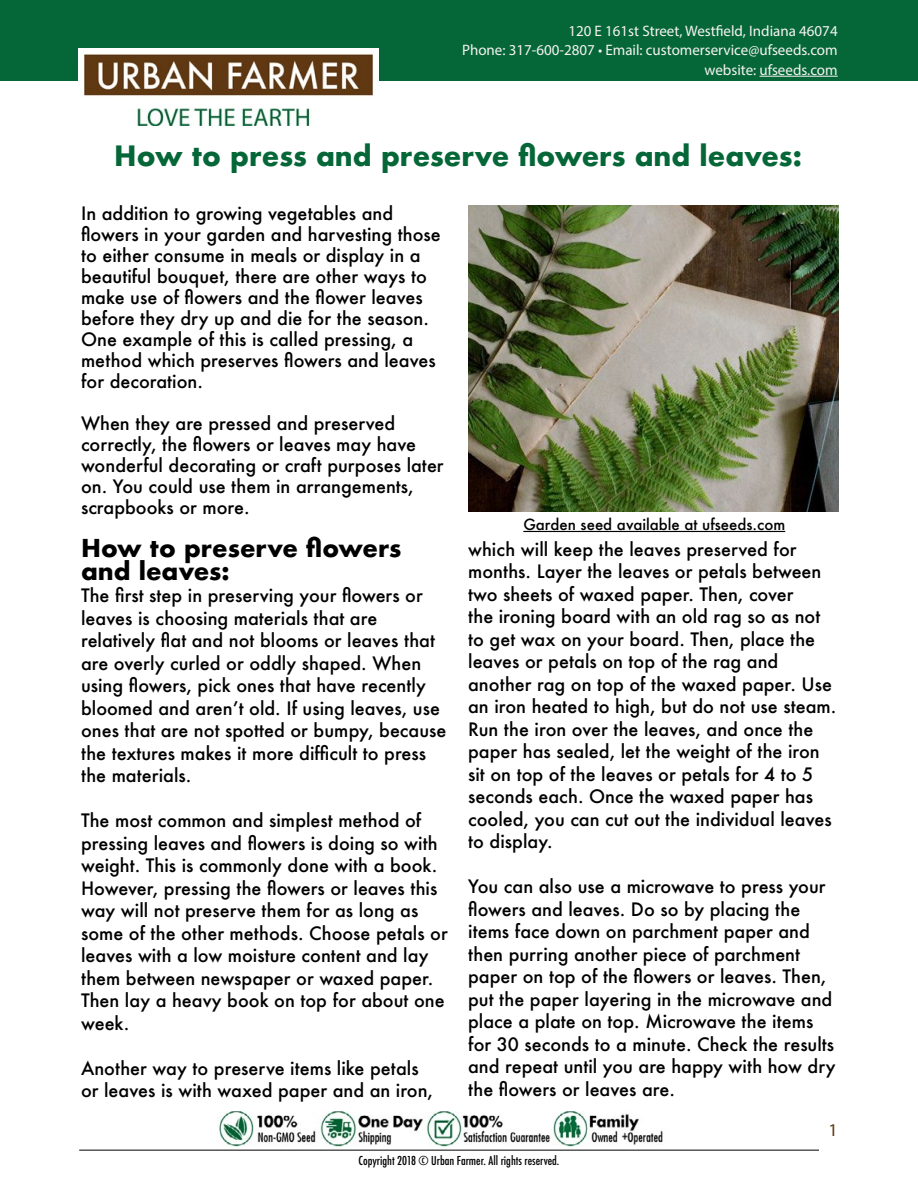
<style>
.page{position:relative;width:918px;height:1188px;background:#fff}
.page>*{position:absolute;margin:0;border:0;box-sizing:border-box;transform-origin:0 0}
.t1{font:700 27.3px "Futura";color:#056738}
.t2{font:700 24px/22.5px "Futura";color:#000}
.t3{font:500 18px/22.5px "Futura";color:#000}
.t4{font:18px "Myriad Pro";color:#603812}
.t5{font:15.15px/19.5px "Myriad Pro";color:#f5f3f1;text-align:right}
.t6{font:500 15px "Futura";color:#000}
.t7{font:500 condensed 12px "Futura";color:#000}
</style>
<div class="page">
<hr style="left:79px;top:1150px;width:740px;height:1px;background:#000">
<img style="left:468px;top:205px;width:371px;height:307px">
<div style="left:0;top:0;width:918px;height:81px;background:#056738"></div>
<hr style="left:760px;top:76px;width:78px;height:1px;background:#f5f3f1">
<img style="left:219px;top:1111px;width:444px;height:36px">
<hr style="left:523px;top:531px;width:262px;height:1px;background:#000">
<img style="left:79px;top:48px;width:300px;height:77px">
<p class="t5" style="left:462px;top:21px;width:377px">120 E 161st Street, Westfield, Indiana 46074<br>Phone: 317-600-2807 • Email: customerservice@ufseeds.com website: ufseeds.com</p>
<h1 class="t1" style="left:114px;top:136px;width:689px">How to press and preserve flowers and leaves:</h1>
<p class="t3" style="left:81px;top:202px;width:361px;line-height:21px">In addition to growing vegetables and flowers in your garden and harvesting those to either consume in meals or display in a beautiful bouquet, there are other ways to make use of flowers and the flower leaves before they dry up and die for the season.<br>One example of this is called pressing, a method which preserves flowers and leaves for decoration.</p>
<p class="t3" style="left:81px;top:412px;width:364px;line-height:21px">When they are pressed and preserved correctly, the flowers or leaves may have wonderful decorating or craft purposes later on. You could use them in arrangements, scrapbooks or more.</p>
<h2 class="t2" style="left:81px;top:537px;width:322px">How to preserve flowers and leaves:</h2>
<p class="t3" style="left:81px;top:584px;width:367px">The first step in preserving your flowers or leaves is choosing materials that are relatively flat and not blooms or leaves that are overly curled or oddly shaped. When using flowers, pick ones that have recently bloomed and aren’t old. If using leaves, use ones that are not spotted or bumpy, because the textures makes it more difficult to press the materials.</p>
<p class="t3" style="left:81px;top:809px;width:368px">The most common and simplest method of pressing leaves and flowers is doing so with weight. This is commonly done with a book.<br>However, pressing the flowers or leaves this way will not preserve them for as long as some of the other methods. Choose petals or leaves with a low moisture content and lay them between newspaper or waxed paper.<br>Then lay a heavy book on top for about one week.</p>
<p class="t3" style="left:81px;top:1057px;width:354px">Another way to preserve items like petals or leaves is with waxed paper and an iron,</p>
<p class="t6" style="left:523px;top:514px;width:263px">Garden seed available at ufseeds.com</p>
<p class="t3" style="left:468px;top:537px;width:370px">which will keep the leaves preserved for months. Layer the leaves or petals between two sheets of waxed paper. Then, cover<br>the ironing board with an old rag so as not to get wax on your board. Then, place the leaves or petals on top of the rag and another rag on top of the waxed paper. Use an iron heated to high, but do not use steam.<br>Run the iron over the leaves, and once the paper has sealed, let the weight of the iron sit on top of the leaves or petals for 4 to 5 seconds each. Once the waxed paper has cooled, you can cut out the individual leaves to display.</p>
<p class="t3" style="left:468px;top:875px;width:369px">You can also use a microwave to press your flowers and leaves. Do so by placing the items face down on parchment paper and then purring another piece of parchment paper on top of the flowers or leaves. Then, put the paper layering in the microwave and place a plate on top. Microwave the items for 30 seconds to a minute. Check the results and repeat until you are happy with how dry the flowers or leaves are.</p>
<p class="t4" style="left:828px;top:1119px;width:11px">1</p>
<p class="t7" style="left:359px;top:1153px;width:202px">Copyright 2018 © Urban Farmer. All rights reserved.</p>
</div>
